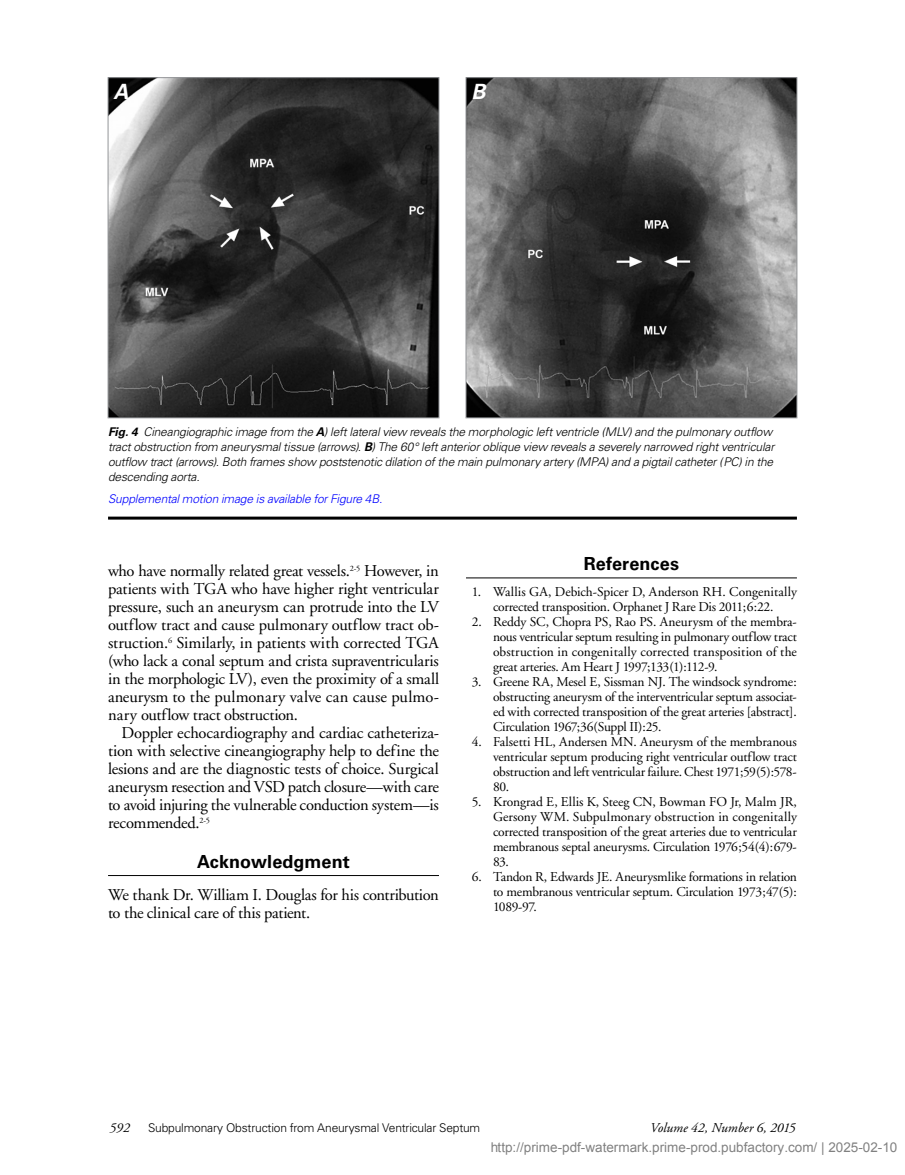
<style>
.page{position:relative;width:905px;height:1175px;background:#fff}
.page>*{position:absolute;margin:0;border:0;box-sizing:border-box;transform-origin:0 0}
.t1{font:italic 700 21px "Univers LT";color:#fff}
.t2{font:700 18px "Univers LT";letter-spacing:.005em;color:#000}
.t3{font:16.5px/18px "Adobe Garamond";letter-spacing:-.015em;color:#000;text-align:justify}
.t4{font:13.5px/15px "Adobe Garamond";letter-spacing:-.015em;color:#000;text-align:justify}
.t5{font:13.5px "Arial";color:rgb(0 0 0/.5)}
.t6{font:italic 13.5px "Adobe Garamond";color:#000}
.t7{font:italic 300 12px/15px "Univers LT";letter-spacing:-.015em;color:#000}
.t8{font:300 12px "Univers LT";letter-spacing:-.015em;color:#000}
.t9{font:italic 300 12px "Univers LT";letter-spacing:-.015em;color:#00f}
.s1{font-weight:700}
</style>
<div class="page">
<hr style="left:108px;top:875px;width:331px;height:1px;background:#000">
<hr style="left:466px;top:577px;width:330px;height:1px;background:#000">
<hr style="left:108px;top:516px;width:688px;height:3px;background:#000">
<img style="left:110px;top:79px;width:327px;height:337px">
<div style="left:108px;top:77px;width:331px;height:341px;border:1px solid #939598"></div>
<img style="left:467px;top:79px;width:328px;height:337px">
<div style="left:465px;top:77px;width:332px;height:341px;border:1px solid #939598"></div>
<h1 class="t1" style="left:113px;top:79px;width:17px">A</h1>
<h1 class="t1" style="left:471px;top:79px;width:16px">B</h1>
<p class="t7" style="left:108px;top:424px;width:667px"><span class="s1">Fig. 4</span> Cineangiographic image from the <span class="s1">A</span>) left lateral view reveals the morphologic left ventricle (MLV) and the pulmonary outflow tract obstruction from aneurysmal tissue (arrows). <span class="s1">B</span>) The 60° left anterior oblique view reveals a severely narrowed right ventricular outflow tract (arrows). Both frames show poststenotic dilation of the main pulmonary artery (MPA) and a pigtail catheter (PC) in the descending aorta.</p>
<p class="t9" style="left:108px;top:491px;width:276px">Supplemental motion image is available for Figure 4B.</p>
<p class="t3" style="left:108px;top:562px;width:332px">who have normally related great vessels.<sup>2-5</sup> However, in patients with TGA who have higher right ventricular pressure, such an aneurysm can protrude into the LV outflow tract and cause pulmonary outflow tract ob&shy;struction.<sup>6</sup> Similarly, in patients with corrected TGA (who lack a conal septum and crista supraventricularis in the morphologic LV), even the proximity of a small aneurysm to the pulmonary valve can cause pulmo&shy;nary outflow tract obstruction.</p>
<p class="t3" style="left:108px;top:724px;width:332px;text-indent:13px">Doppler echocardiography and cardiac catheteriza&shy;tion with selective cineangiography help to define the lesions and are the diagnostic tests of choice. Surgical aneurysm resection and VSD patch closure—with care to avoid injuring the vulnerable conduction system—is recommended.<sup>2-5</sup></p>
<h2 class="t2" style="left:197px;top:851px;width:154px">Acknowledgment</h2>
<p class="t3" style="left:108px;top:886px;width:332px">We thank Dr. William I. Douglas for his contribution to the clinical care of this patient.</p>
<h2 class="t2" style="left:583px;top:553px;width:97px">References</h2>
<p class="t4" style="left:472px;top:584px;width:326px;text-align:center">1. Wallis GA, Debich-Spicer D, Anderson RH. Congenitally corrected transposition. Orphanet J Rare Dis 2011;6:22.</p>
<p class="t4" style="left:493px;top:614px;width:305px;text-indent:-21px">2. Reddy SC, Chopra PS, Rao PS. Aneurysm of the membra&shy;nous ventricular septum resulting in pulmonary outflow tract obstruction in congenitally corrected transposition of the great arteries. Am Heart J 1997;133(1):112-9.</p>
<p class="t4" style="left:493px;top:674px;width:305px;text-indent:-21px">3. Greene RA, Mesel E, Sissman NJ. The windsock syndrome: obstructing aneurysm of the interventricular septum associat&shy;ed with corrected transposition of the great arteries [abstract].<br>Circulation 1967;36(Suppl II):25.</p>
<p class="t4" style="left:493px;top:734px;width:305px;text-indent:-21px">4. Falsetti HL, Andersen MN. Aneurysm of the membranous ventricular septum producing right ventricular outflow tract obstruction and left ventricular failure. Chest 1971;59(5):578- 80.</p>
<p class="t4" style="left:493px;top:794px;width:305px;text-indent:-21px">5. Krongrad E, Ellis K, Steeg CN, Bowman FO Jr, Malm JR, Gersony WM. Subpulmonary obstruction in congenitally corrected transposition of the great arteries due to ventricular membranous septal aneurysms. Circulation 1976;54(4):679- 83.</p>
<p class="t4" style="left:493px;top:869px;width:305px;text-indent:-21px">6. Tandon R, Edwards JE. Aneurysmlike formations in relation to membranous ventricular septum. Circulation 1973;47(5):<br>1089-97.</p>
<p class="t6" style="left:110px;top:1120px;width:22px">592</p>
<p class="t8" style="left:148px;top:1120px;width:334px">Subpulmonary Obstruction from Aneurysmal Ventricular Septum</p>
<p class="t6" style="left:650px;top:1120px;width:147px">Volume 42, Number 6, 2015</p>
<p class="t5" style="left:490px;top:1140px;width:409px">http://prime-pdf-watermark.prime-prod.pubfactory.com/ | 2025-02-10</p>
</div>
